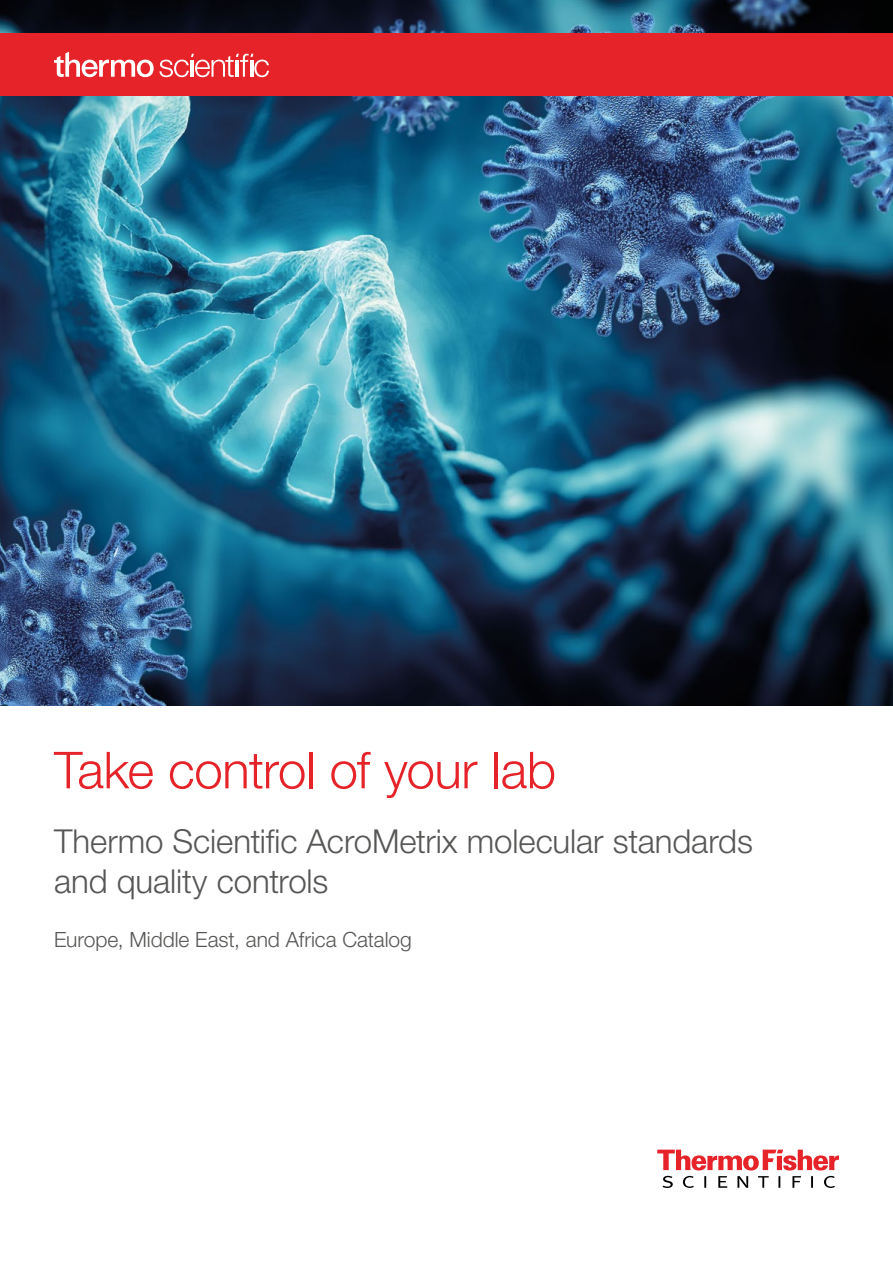
<style>
.page{position:relative;width:893px;height:1263px;background:#fff}
.page>*{position:absolute;margin:0;border:0;box-sizing:border-box;transform-origin:0 0}
.t1{font:300 51px "Helvetica Neue LTW1 G";letter-spacing:-.01em;color:#e52328}
.t2{font:300 33px/40.5px "Helvetica Neue LTW1 G";letter-spacing:-.005em;color:#575756}
.t3{font:300 21px "Helvetica Neue LTW1 G";letter-spacing:-.005em;color:#575756}
</style>
<div class="page">
<img style="left:0;top:0;width:893px;height:705px">
<svg style="left:657px;top:1149px;width:182px;height:21px"></svg>
<svg style="left:663px;top:1176px;width:172px;height:12px"></svg>
<div style="left:0;top:33px;width:893px;height:63px;background:#e52328"></div>
<svg style="left:54px;top:52px;width:215px;height:25px"></svg>
<h1 class="t1" style="left:54px;top:739px;width:504px">Take control of your lab</h1>
<p class="t2" style="left:54px;top:821px;width:700px">Thermo Scientific AcroMetrix molecular standards and quality controls</p>
<p class="t3" style="left:54px;top:927px;width:359px">Europe, Middle East, and Africa Catalog</p>
</div>
